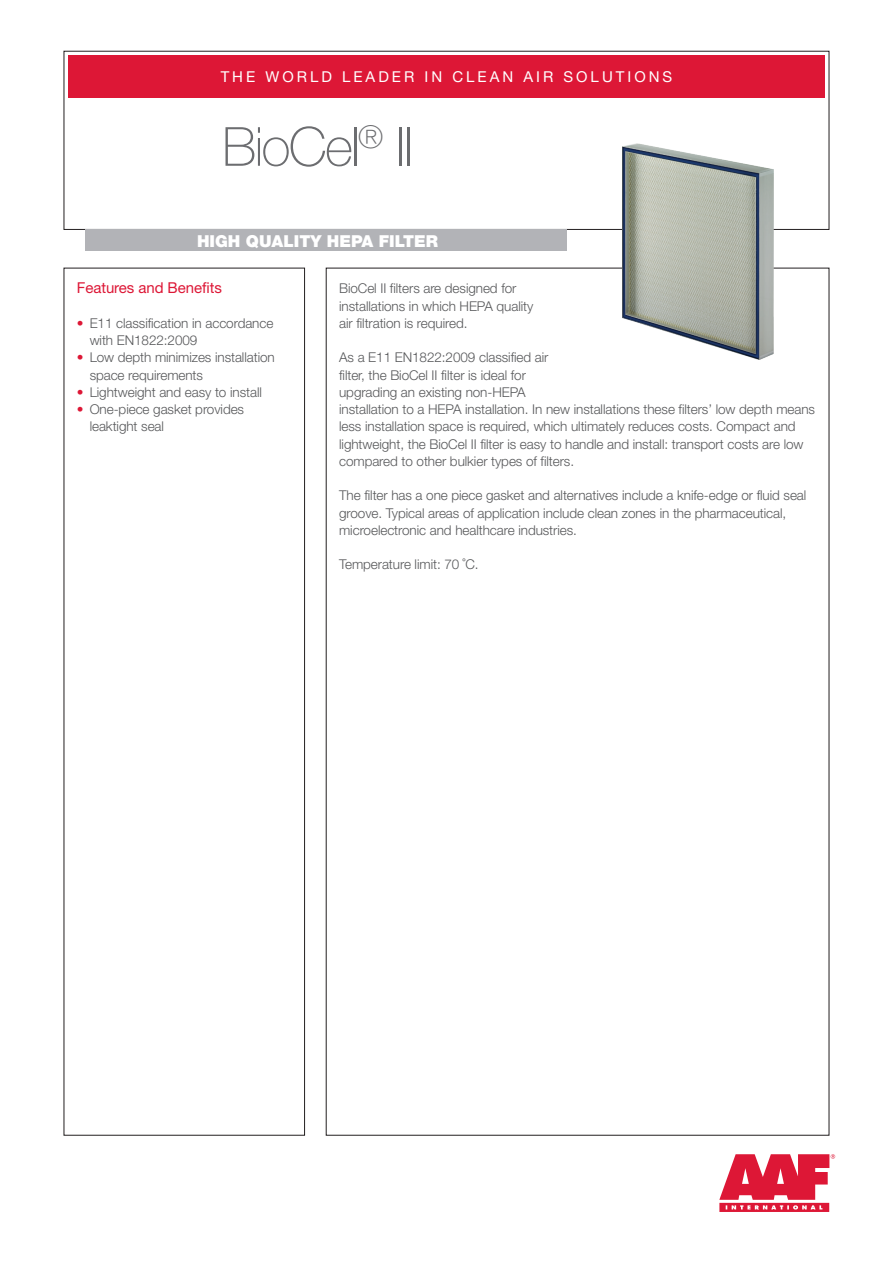
<style>
.page{position:relative;width:893px;height:1263px;background:#fff}
.page>*{position:absolute;margin:0;border:0;box-sizing:border-box;transform-origin:0 0}
.Titel_voorzijde{font:100 54px "Helvetica Neue";letter-spacing:-.035em;color:#6c6d70}
.Filter_categorie{font:900 16.5px "Helvetica Neue";color:#fff}
.Pay-off_balk{font:15px "Helvetica Neue";letter-spacing:.2em;color:#fff}
.Heading_Roman{font:15px "Helvetica Neue";letter-spacing:-.005em;color:#dd1736}
.Bodytekst{font:300 13.5px/17.2px "Helvetica Neue";letter-spacing:-.005em;color:#57585a}
.s1{color:#dd1736}
</style>
<div class="page">
<div style="left:68px;top:55px;width:757px;height:43px;background:#dd1736"></div>
<div style="left:85px;top:230px;width:482px;height:21px;background:#b2b3b7"></div>
<div style="left:64px;top:268px;width:241px;height:867px;border:1px solid #231f20"></div>
<img style="left:622px;top:144px;width:152px;height:215px">
<svg style="left:719px;top:1154px;width:116px;height:58px"></svg>
<p class="Pay-off_balk" style="left:221px;top:68px;width:453px">THE WORLD LEADER IN CLEAN AIR SOLUTIONS</p>
<p class="Titel_voorzijde" style="left:222px;top:116px;width:192px">BioCel<sup>®</sup> II</p>
<p class="Filter_categorie" style="left:197px;top:231px;width:242px">HIGH QUALITY HEPA FILTER</p>
<p class="Heading_Roman" style="left:77px;top:279px;width:146px">Features and Benefits</p>
<p class="Bodytekst" style="left:90px;top:314px;width:185px;text-indent:-13px"><span class="s1">•</span> E11 classification in accordance with EN1822:2009</p>
<p class="Bodytekst" style="left:90px;top:349px;width:187px;text-indent:-13px"><span class="s1">•</span> Low depth minimizes installation space requirements</p>
<p class="Bodytekst" style="left:77px;top:383px;width:187px"><span class="s1">•</span> Lightweight and easy to install</p>
<p class="Bodytekst" style="left:90px;top:400px;width:156px;text-indent:-13px"><span class="s1">•</span> One-piece gasket provides leaktight seal</p>
<p class="Bodytekst" style="left:339px;top:280px;width:196px">BioCel II filters are designed for installations in which HEPA quality air filtration is required.</p>
<p class="Bodytekst" style="left:339px;top:349px;width:477px">As a E11 EN1822:2009 classified air<br>filter, the BioCel II filter is ideal for<br>upgrading an existing non-HEPA<br>installation to a HEPA installation. In new installations these filters’ low depth means less installation space is required, which ultimately reduces costs. Compact and lightweight, the BioCel II filter is easy to handle and install: transport costs are low compared to other bulkier types of filters.</p>
<p class="Bodytekst" style="left:339px;top:487px;width:469px">The filter has a one piece gasket and alternatives include a knife-edge or fluid seal groove. Typical areas of application include clean zones in the pharmaceutical, microelectronic and healthcare industries.</p>
<p class="Bodytekst" style="left:339px;top:556px;width:141px">Temperature limit: 70 ˚C.</p>
</div>
